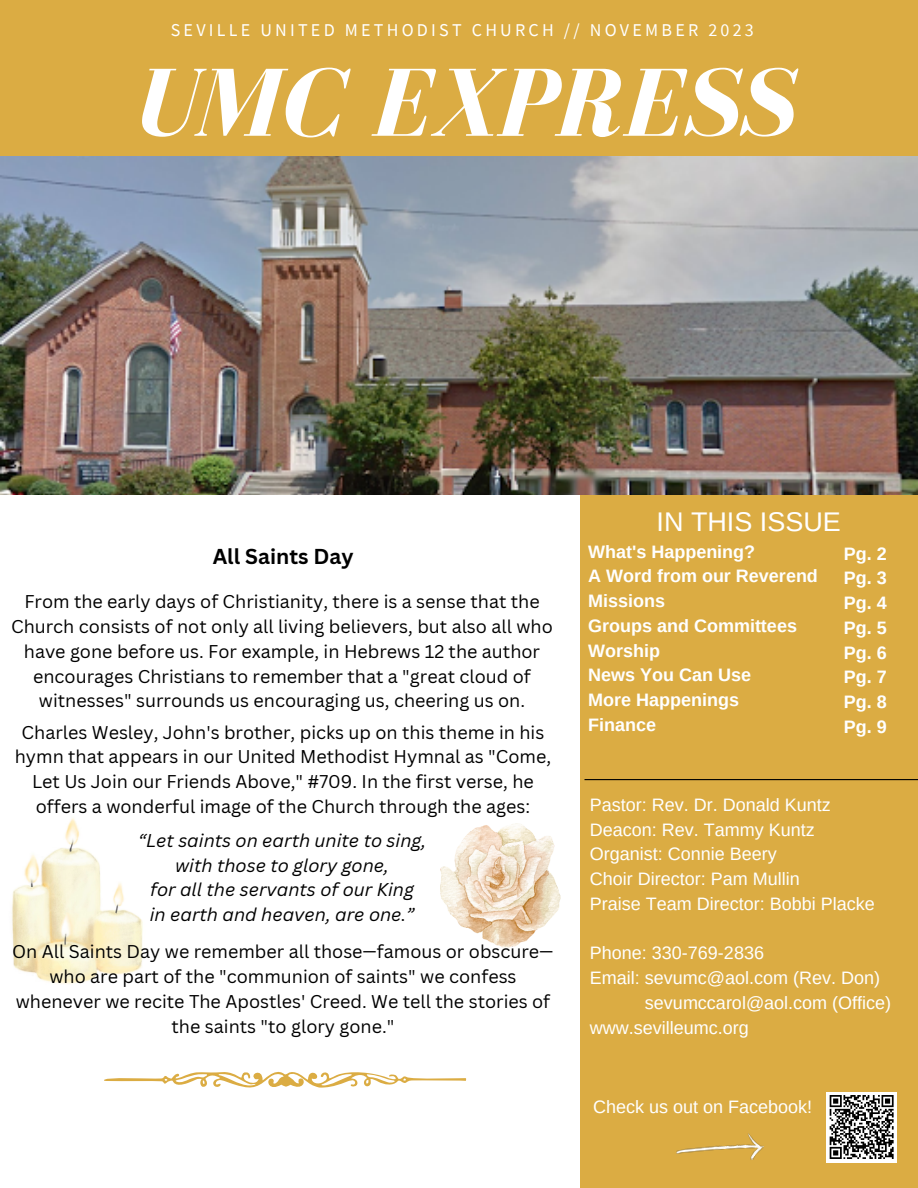
<style>
.page{position:relative;width:918px;height:1188px;background:#fff}
.page>*{position:absolute;margin:0;border:0;box-sizing:border-box;transform-origin:0 0}
.t1{font:italic 700 99.6px "Bodoni FLF";color:#fff}
.t2{font:27px "Arimo";color:#fff}
.t3{font:700 21px "Canva Sans";color:#000}
.t4{font:18px/24.8px "Canva Sans";color:#000;text-align:center}
.t5{font:18px "Arimo";color:#fff}
.t6{font:700 18px/24.8px "Arimo";color:#fff}
.t7{font:italic 18px "Canva Sans";color:#000}
.t8{font:18px "Source Sans Pro";letter-spacing:.18em;color:#fff}
</style>
<div class="page">
<div style="left:581px;top:474px;width:337px;height:714px;background:#dbac43"></div>
<div style="left:0;top:0;width:918px;height:157px;background:#dbac43"></div>
<img style="left:0;top:157px;width:918px;height:337px">
<hr style="left:585px;top:779px;width:333px;height:1px;background:#000">
<div style="left:826px;top:1092px;width:71px;height:70px;background:#fff"></div>
<svg style="left:829px;top:1095px;width:65px;height:64px"></svg>
<img style="left:676px;top:1133px;width:88px;height:27px">
<img style="left:440px;top:824px;width:120px;height:125px">
<img style="left:12px;top:818px;width:131px;height:166px">
<svg style="left:104px;top:1071px;width:362px;height:17px"></svg>
<p class="t8" style="left:171px;top:19px;width:585px">SEVILLE UNITED METHODIST CHURCH // NOVEMBER 2023</p>
<p class="t1" style="left:133px;top:50px;width:662px">UMC EXPRESS</p>
<p class="t3" style="left:213px;top:541px;width:142px">All Saints Day</p>
<p class="t4" style="left:11px;top:589px;width:543px">From the early days of Christianity, there is a sense that the Church consists of not only all living believers, but also all who have gone before us. For example, in Hebrews 12 the author encourages Christians to remember that a "great cloud of witnesses" surrounds us encouraging us, cheering us on.</p>
<p class="t4" style="left:15px;top:719px;width:538px">Charles Wesley, John's brother, picks up on this theme in his hymn that appears in our United Methodist Hymnal as "Come, Let Us Join our Friends Above," #709. In the first verse, he offers a wonderful image of the Church through the ages:</p>
<p class="t7" style="left:138px;top:828px;width:290px">“Let saints on earth unite to sing,</p>
<p class="t7" style="left:175px;top:852px;width:215px">with those to glory gone,</p>
<p class="t7" style="left:150px;top:877px;width:265px">for all the servants of our King</p>
<p class="t7" style="left:150px;top:902px;width:266px">in earth and heaven, are one.”</p>
<p class="t4" style="left:12px;top:939px;width:543px">On All Saints Day we remember all those—famous or obscure— who are part of the "communion of saints" we confess whenever we recite The Apostles' Creed. We tell the stories of the saints "to glory gone."</p>
<p class="t2" style="left:657px;top:506px;width:186px">IN THIS ISSUE</p>
<p class="t6" style="left:588px;top:539px;width:169px">What's Happening?</p>
<p class="t6" style="left:588px;top:564px;width:231px">A Word from our Reverend</p>
<p class="t6" style="left:588px;top:588px;width:78px">Missions</p>
<p class="t6" style="left:588px;top:613px;width:210px">Groups and Committees</p>
<p class="t6" style="left:588px;top:638px;width:73px">Worship</p>
<p class="t6" style="left:588px;top:663px;width:164px">News You Can Use</p>
<p class="t6" style="left:588px;top:687px;width:152px">More Happenings</p>
<p class="t6" style="left:588px;top:712px;width:69px">Finance</p>
<p class="t6" style="left:844px;top:541px;width:44px">Pg. 2</p>
<p class="t6" style="left:844px;top:566px;width:44px">Pg. 3</p>
<p class="t6" style="left:844px;top:591px;width:44px">Pg. 4</p>
<p class="t6" style="left:844px;top:615px;width:44px">Pg. 5</p>
<p class="t6" style="left:844px;top:640px;width:44px">Pg. 6</p>
<p class="t6" style="left:844px;top:665px;width:44px">Pg. 7</p>
<p class="t6" style="left:844px;top:690px;width:44px">Pg. 8<br>Pg. 9</p>
<p class="t5" style="left:590px;top:795px;width:242px">Pastor: Rev. Dr. Donald Kuntz</p>
<p class="t5" style="left:590px;top:819px;width:226px">Deacon: Rev. Tammy Kuntz</p>
<p class="t5" style="left:590px;top:844px;width:188px">Organist: Connie Beery</p>
<p class="t5" style="left:590px;top:869px;width:211px">Choir Director: Pam Mullin</p>
<p class="t5" style="left:590px;top:894px;width:286px">Praise Team Director: Bobbi Placke</p>
<p class="t5" style="left:590px;top:943px;width:176px">Phone: 330-769-2836</p>
<p class="t5" style="left:590px;top:968px;width:292px">Email: sevumc@aol.com (Rev. Don)</p>
<p class="t5" style="left:645px;top:993px;width:248px">sevumccarol@aol.com (Office)</p>
<p class="t5" style="left:590px;top:1017px;width:160px">www.sevilleumc.org</p>
<p class="t5" style="left:593px;top:1097px;width:220px">Check us out on Facebook!</p>
</div>
